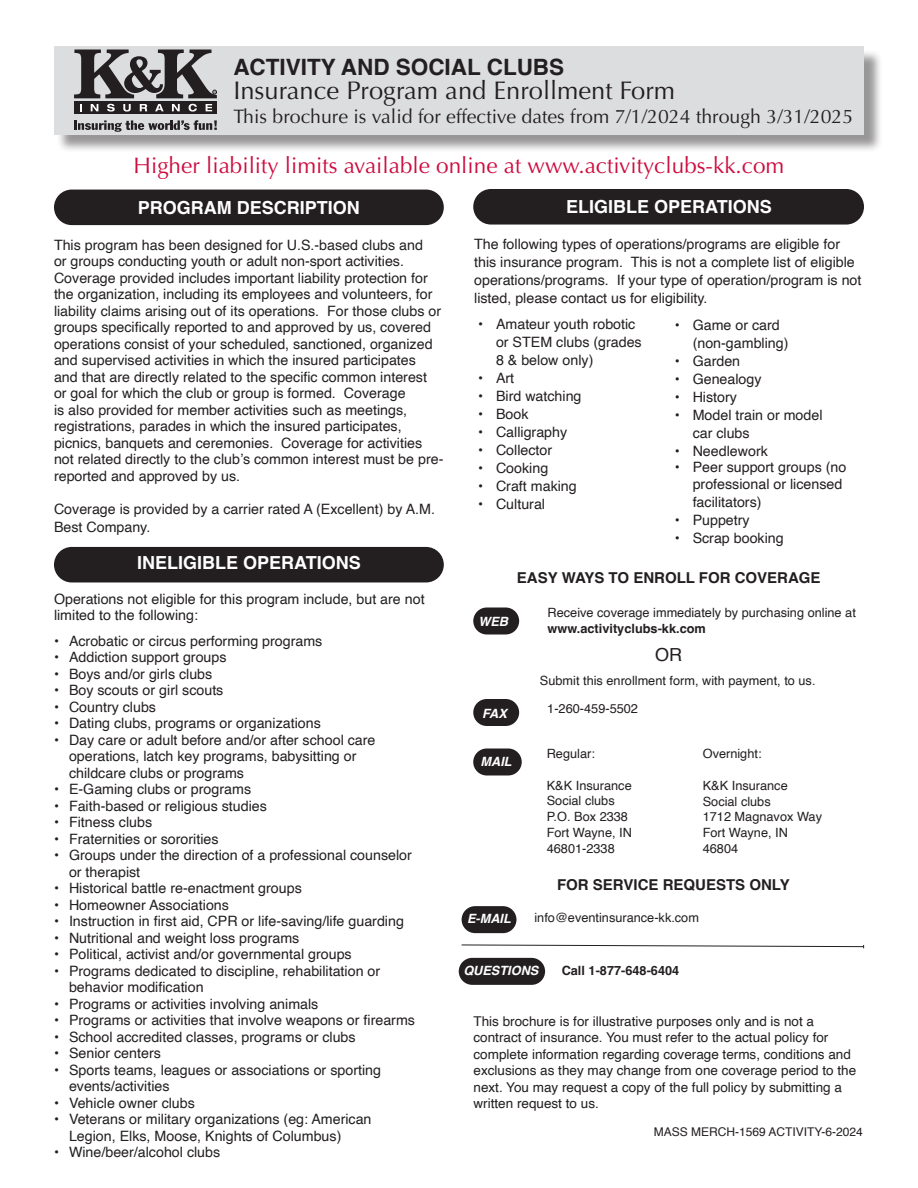
<style>
.page{position:relative;width:918px;height:1188px;background:#fff}
.page>*{position:absolute;margin:0;border:0;box-sizing:border-box;transform-origin:0 0}
.t1{font:25.5px "Optima";color:#231f20}
.t2{font:22.5px "Optima";color:#cd0d40}
.t3{font:700 22.5px "Helvetica";color:#231f20}
.t4{font:19.5px "Optima";color:#231f20}
.t5{font:700 18px "Helvetica";color:#fff}
.t6{font:18px "Helvetica";color:#231f20}
.t7{font:700 15px "Helvetica";color:#231f20}
.t8{font:14.25px/16.5px "Helvetica";color:#231f20}
.t9{font:13.5px/16.5px "Helvetica";color:#231f20}
.t10{font:12.75px/15.8px "Helvetica";color:#231f20}
.t11{font:700 12.75px "Helvetica";color:#231f20}
.t12{font:italic 700 12.75px "Helvetica";color:#fff}
.t13{font:12px "Helvetica";color:#231f20}
</style>
<div class="page">
<div style="left:54px;top:547px;width:390px;height:35px;background:#231f20;border-radius:18px"></div>
<div style="left:54px;top:190px;width:390px;height:35px;background:#231f20;border-radius:18px"></div>
<div style="left:473px;top:189px;width:391px;height:36px;background:#231f20;border-radius:18px"></div>
<div style="left:56px;top:49px;width:827px;height:105px;background:#231f20;opacity:.47"></div>
<div style="left:54px;top:46px;width:810px;height:89px;background:#dcdddf"></div>
<div style="left:74px;top:101px;width:143px;height:13px;background:#231f20"></div>
<svg style="left:80px;top:104px;width:2px;height:7px"></svg>
<svg style="left:91px;top:104px;width:7px;height:7px"></svg>
<svg style="left:107px;top:104px;width:8px;height:8px"></svg>
<svg style="left:123px;top:104px;width:8px;height:8px"></svg>
<svg style="left:140px;top:104px;width:7px;height:7px"></svg>
<svg style="left:155px;top:104px;width:9px;height:7px"></svg>
<svg style="left:172px;top:104px;width:8px;height:7px"></svg>
<svg style="left:189px;top:104px;width:8px;height:8px"></svg>
<svg style="left:206px;top:104px;width:6px;height:7px"></svg>
<svg style="left:74px;top:120px;width:143px;height:12px"></svg>
<svg style="left:74px;top:50px;width:143px;height:48px"></svg>
<div style="left:473px;top:608px;width:46px;height:26px;background:#231f20;border-radius:14px"></div>
<div style="left:473px;top:699px;width:46px;height:27px;background:#231f20;border-radius:14px"></div>
<div style="left:473px;top:748px;width:49px;height:28px;background:#231f20;border-radius:14px"></div>
<div style="left:462px;top:906px;width:55px;height:27px;background:#231f20;border-radius:14px"></div>
<div style="left:459px;top:958px;width:86px;height:27px;background:#231f20;border-radius:14px"></div>
<svg style="left:461px;top:944px;width:403px;height:4px"></svg>
<h2 class="t3" style="left:233px;top:54px;width:332px">ACTIVITY AND SOCIAL CLUBS</h2>
<h1 class="t1" style="left:233px;top:76px;width:443px">Insurance Program and Enrollment Form</h1>
<h3 class="t4" style="left:233px;top:105px;width:621px">This brochure is valid for effective dates from 7/1/2024 through 3/31/2025</h3>
<h2 class="t2" style="left:134px;top:153px;width:652px">Higher liability limits available online at www.activityclubs-kk.com</h2>
<p class="t5" style="left:138px;top:197px;width:224px">PROGRAM DESCRIPTION</p>
<p class="t8" style="left:54px;top:237px;width:391px">This program has been designed for U.S.-based clubs and<br>or groups conducting youth or adult non-sport activities.<br>Coverage provided includes important liability protection for the organization, including its employees and volunteers, for liability claims arising out of its operations. For those clubs or groups specifically reported to and approved by us, covered operations consist of your scheduled, sanctioned, organized and supervised activities in which the insured participates<br>and that are directly related to the specific common interest<br>or goal for which the club or group is formed. Coverage<br>is also provided for member activities such as meetings, registrations, parades in which the insured participates, picnics, banquets and ceremonies. Coverage for activities not related directly to the club’s common interest must be pre&shy;reported and approved by us.</p>
<p class="t8" style="left:54px;top:500px;width:382px;line-height:18px">Coverage is provided by a carrier rated A (Excellent) by A.M.<br>Best Company.</p>
<p class="t5" style="left:137px;top:552px;width:225px">INELIGIBLE OPERATIONS</p>
<p class="t8" style="left:54px;top:591px;width:372px">Operations not eligible for this program include, but are not limited to the following:</p>
<p class="t8" style="left:54px;top:633px;width:270px">• Acrobatic or circus performing programs</p>
<p class="t8" style="left:54px;top:650px;width:174px">• Addiction support groups</p>
<p class="t8" style="left:54px;top:666px;width:160px">• Boys and/or girls clubs</p>
<p class="t8" style="left:54px;top:683px;width:171px">• Boy scouts or girl scouts</p>
<p class="t8" style="left:54px;top:699px;width:104px">• Country clubs</p>
<p class="t8" style="left:54px;top:716px;width:268px">• Dating clubs, programs or organizations</p>
<p class="t8" style="left:69px;top:732px;width:308px;text-indent:-15px">• Day care or adult before and/or after school care operations, latch key programs, babysitting or childcare clubs or programs</p>
<p class="t8" style="left:54px;top:782px;width:199px">• E-Gaming clubs or programs</p>
<p class="t8" style="left:54px;top:798px;width:214px">• Faith-based or religious studies</p>
<p class="t8" style="left:54px;top:815px;width:100px">• Fitness clubs</p>
<p class="t8" style="left:54px;top:831px;width:166px">• Fraternities or sororities</p>
<p class="t8" style="left:69px;top:848px;width:344px;text-indent:-15px">• Groups under the direction of a professional counselor or therapist</p>
<p class="t8" style="left:54px;top:881px;width:249px">• Historical battle re-enactment groups</p>
<p class="t8" style="left:54px;top:897px;width:176px">• Homeowner Associations</p>
<p class="t8" style="left:54px;top:914px;width:351px">• Instruction in first aid, CPR or life-saving/life guarding</p>
<p class="t8" style="left:54px;top:930px;width:247px">• Nutritional and weight loss programs</p>
<p class="t8" style="left:54px;top:947px;width:299px">• Political, activist and/or governmental groups</p>
<p class="t8" style="left:69px;top:963px;width:313px;text-indent:-15px">• Programs dedicated to discipline, rehabilitation or behavior modification</p>
<p class="t8" style="left:54px;top:996px;width:266px">• Programs or activities involving animals</p>
<p class="t8" style="left:54px;top:1013px;width:363px">• Programs or activities that involve weapons or firearms</p>
<p class="t8" style="left:54px;top:1029px;width:303px">• School accredited classes, programs or clubs</p>
<p class="t8" style="left:54px;top:1046px;width:108px">• Senior centers</p>
<p class="t8" style="left:69px;top:1062px;width:314px;text-indent:-15px">• Sports teams, leagues or associations or sporting events/activities</p>
<p class="t8" style="left:54px;top:1095px;width:142px">• Vehicle owner clubs</p>
<p class="t8" style="left:69px;top:1112px;width:304px;text-indent:-15px">• Veterans or military organizations (eg: American<br>Legion, Elks, Moose, Knights of Columbus)</p>
<p class="t8" style="left:54px;top:1145px;width:168px">• Wine/beer/alcohol clubs</p>
<p class="t5" style="left:566px;top:196px;width:207px">ELIGIBLE OPERATIONS</p>
<p class="t8" style="left:474px;top:235px;width:389px;line-height:18px">The following types of operations/programs are eligible for this insurance program. This is not a complete list of eligible operations/programs. If your type of operation/program is not listed, please contact us for eligibility.</p>
<p class="t8" style="left:693px;top:316px;width:97px;line-height:18px;text-indent:-18px">• Game or card (non-gambling)</p>
<p class="t8" style="left:675px;top:353px;width:67px">• Garden</p>
<p class="t8" style="left:675px;top:371px;width:88px">• Genealogy</p>
<p class="t8" style="left:675px;top:389px;width:64px">• History</p>
<p class="t8" style="left:693px;top:406px;width:131px;line-height:18px;text-indent:-18px">• Model train or model car clubs</p>
<p class="t8" style="left:675px;top:443px;width:95px">• Needlework</p>
<p class="t8" style="left:675px;top:460px;width:173px;text-align:right">• Peer support groups (no professional or licensed</p>
<p class="t8" style="left:693px;top:494px;width:70px">facilitators)</p>
<p class="t8" style="left:675px;top:512px;width:77px">• Puppetry</p>
<p class="t8" style="left:675px;top:530px;width:111px">• Scrap booking</p>
<p class="t8" style="left:496px;top:315px;width:147px;line-height:18px;text-indent:-18px">• Amateur youth robotic or STEM clubs (grades<br>8 &amp; below only)</p>
<p class="t8" style="left:478px;top:370px;width:38px">• Art</p>
<p class="t8" style="left:478px;top:388px;width:105px">• Bird watching</p>
<p class="t8" style="left:478px;top:406px;width:52px">• Book</p>
<p class="t8" style="left:478px;top:424px;width:91px">• Calligraphy</p>
<p class="t8" style="left:478px;top:442px;width:76px">• Collector</p>
<p class="t8" style="left:478px;top:460px;width:72px">• Cooking</p>
<p class="t8" style="left:478px;top:478px;width:100px">• Craft making</p>
<p class="t8" style="left:478px;top:496px;width:69px">• Cultural</p>
<p class="t12" style="left:478px;top:613px;width:31px">WEB</p>
<p class="t7" style="left:517px;top:569px;width:305px">EASY WAYS TO ENROLL FOR COVERAGE</p>
<p class="t10" style="left:548px;top:605px;width:310px">Receive coverage immediately by purchasing online at</p>
<p class="t11" style="left:548px;top:621px;width:160px">www.activityclubs-kk.com</p>
<p class="t6" style="left:655px;top:641px;width:28px">OR</p>
<p class="t10" style="left:540px;top:673px;width:277px">Submit this enrollment form, with payment, to us.</p>
<p class="t12" style="left:482px;top:705px;width:26px">FAX</p>
<p class="t12" style="left:481px;top:753px;width:33px">MAIL</p>
<p class="t12" style="left:467px;top:911px;width:45px">E-MAIL</p>
<p class="t10" style="left:547px;top:701px;width:92px">1-260-459-5502</p>
<p class="t10" style="left:547px;top:746px;width:50px">Regular:</p>
<p class="t10" style="left:547px;top:778px;width:87px">K&amp;K Insurance<br>Social clubs<br>P.O. Box 2338<br>Fort Wayne, IN<br>46801-2338</p>
<p class="t10" style="left:703px;top:746px;width:60px">Overnight:</p>
<p class="t10" style="left:703px;top:778px;width:121px">K&amp;K Insurance<br>Social clubs<br>1712 Magnavox Way<br>Fort Wayne, IN<br>46804</p>
<p class="t7" style="left:557px;top:876px;width:234px">FOR SERVICE REQUESTS ONLY</p>
<p class="t10" style="left:534px;top:910px;width:166px">info@eventinsurance-kk.com</p>
<p class="t12" style="left:463px;top:963px;width:77px">QUESTIONS</p>
<p class="t11" style="left:562px;top:963px;width:119px">Call 1-877-648-6404</p>
<p class="t9" style="left:474px;top:1013px;width:384px">This brochure is for illustrative purposes only and is not a contract of insurance. You must refer to the actual policy for complete information regarding coverage terms, conditions and exclusions as they may change from one coverage period to the next. You may request a copy of the full policy by submitting a written request to us.</p>
<p class="t13" style="left:654px;top:1122px;width:210px">MASS MERCH-1569 ACTIVITY-6-2024</p>
</div>
